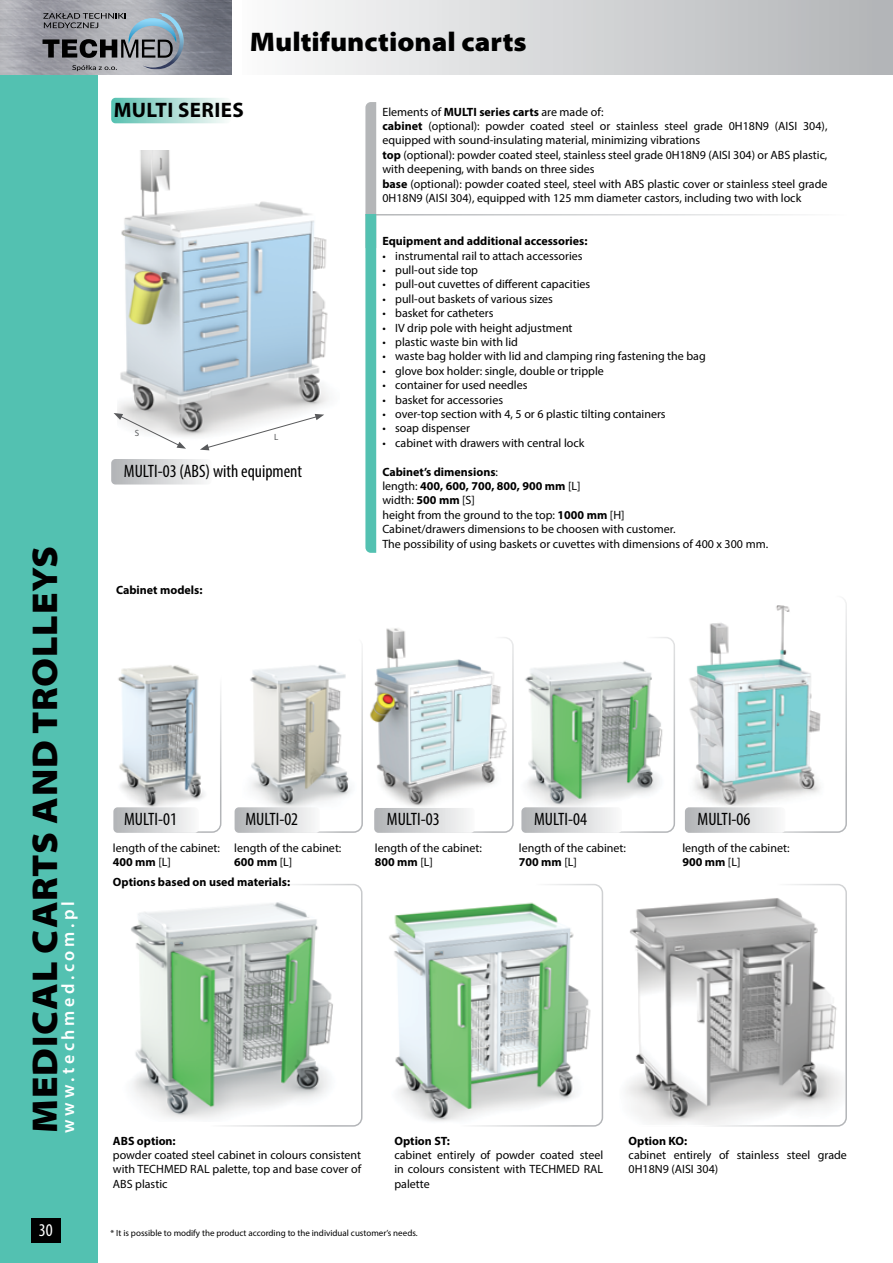
<style>
.page{position:relative;width:893px;height:1263px;background:#fff}
.page>*{position:absolute;margin:0;border:0;box-sizing:border-box;transform-origin:0 0}
.t1{font:900 semi-expanded 36px "Myriad Pro";letter-spacing:.02em;color:#000}
.t2{font:900 semi-expanded 27px "Myriad Pro";color:#000}
.t3{font:700 21px "Myriad Pro";letter-spacing:.02em;color:#000}
.t4{font:condensed 18px "Myriad Pro";color:#000}
.t5{font:600 18px "Myriad Pro";letter-spacing:.2em;color:#fff}
.t6{font:condensed 18px "Myriad Pro";color:#fff}
.t7{font:12px/14.4px "Myriad Pro";color:#000}
.t8{font:700 12px "Myriad Pro";color:#000}
.t9{font:9px "Myriad Pro";color:#000}
.t10{font:9px "Myriad Pro";color:#58595b}
.s1{font-weight:700}
</style>
<div class="page">
<div style="left:0;top:71px;width:97px;height:1192px;background:#53c1b1"></div>
<div style="left:242px;top:0;width:651px;height:74px;background:linear-gradient(to right,#fafbfb,#b1b4b6)"></div>
<img style="left:0;top:0;width:231px;height:74px">
<svg style="left:43px;top:13px;width:83px;height:15px"></svg>
<svg style="left:72px;top:65px;width:45px;height:6px"></svg>
<svg style="left:43px;top:39px;width:99px;height:19px;background:#545457"></svg>
<img style="left:142px;top:13px;width:42px;height:56px">
<img style="left:128px;top:18px;width:48px;height:26px">
<div style="left:31px;top:1218px;width:30px;height:24px;background:#000"></div>
<img style="left:118px;top:150px;width:211px;height:287px">
<svg style="left:114px;top:413px;width:72px;height:36px"></svg>
<svg style="left:200px;top:414px;width:124px;height:36px"></svg>
<svg style="left:111px;top:98px;width:115px;height:25px;background:#a7dbd2"></svg>
<img style="left:131px;top:902px;width:202px;height:217px">
<img style="left:389px;top:902px;width:214px;height:222px">
<img style="left:626px;top:898px;width:218px;height:226px">
<img style="left:525px;top:661px;width:138px;height:146px">
<img style="left:118px;top:665px;width:86px;height:142px">
<img style="left:250px;top:665px;width:101px;height:142px">
<svg style="left:365px;top:102px;width:11px;height:451px;background:#71c0b5"></svg>
<div style="left:111px;top:637px;width:110px;height:196px;border:2px solid #fff;border-radius:9px"></div>
<svg style="left:113px;top:807px;width:86px;height:26px"></svg>
<div style="left:232px;top:637px;width:131px;height:196px;border:2px solid #fff;border-radius:9px"></div>
<svg style="left:235px;top:807px;width:85px;height:26px"></svg>
<div style="left:368px;top:637px;width:146px;height:196px;border:2px solid #fff;border-radius:9px"></div>
<svg style="left:374px;top:808px;width:101px;height:25px"></svg>
<div style="left:519px;top:637px;width:156px;height:196px;border:2px solid #fff;border-radius:9px"></div>
<svg style="left:521px;top:807px;width:101px;height:26px"></svg>
<div style="left:372px;top:884px;width:231px;height:243px;border:2px solid #fff;border-radius:9px"></div>
<div style="left:613px;top:884px;width:234px;height:243px;border:2px solid #fff;border-radius:9px"></div>
<svg style="left:111px;top:459px;width:93px;height:25px;background:#d2d4d5"></svg>
<div style="left:111px;top:884px;width:251px;height:243px;border:2px solid #fff;border-radius:9px"></div>
<img style="left:689px;top:598px;width:155px;height:209px">
<div style="left:682px;top:595px;width:165px;height:238px;border:2px solid #fff;border-radius:9px"></div>
<svg style="left:685px;top:807px;width:100px;height:26px"></svg>
<img style="left:368px;top:628px;width:139px;height:180px">
<h1 class="t1" style="left:24px;top:1132px;width:588px;rotate:-90deg">MEDICAL CARTS AND TROLLEYS</h1>
<h3 class="t5" style="left:57px;top:1133px;width:233px;rotate:-90deg">www.techmed.com.pl</h3>
<h3 class="t6" style="left:39px;top:1219px;width:15px">30</h3>
<h2 class="t2" style="left:250px;top:26px;width:278px">Multifunctional carts</h2>
<h3 class="t3" style="left:114px;top:96px;width:132px">MULTI SERIES</h3>
<p class="t10" style="left:135px;top:427px;width:6px">S</p>
<p class="t10" style="left:274px;top:431px;width:6px">L</p>
<h3 class="t4" style="left:124px;top:460px;width:180px">MULTI-03 (ABS) with equipment</h3>
<p class="t8" style="left:116px;top:582px;width:88px">Cabinet models:</p>
<p class="t7" style="left:382px;top:104px;width:447px">Elements of <span class="s1">MULTI series carts</span> are made of:<br><span class="s1">cabinet</span> (optional): powder coated steel or stainless steel grade 0H18N9 (AISI 304), equipped with sound-insulating material, minimizing vibrations<br><span class="s1">top</span> (optional): powder coated steel, stainless steel grade 0H18N9 (AISI 304) or ABS plastic, with deepening, with bands on three sides<br><span class="s1">base</span> (optional): powder coated steel, steel with ABS plastic cover or stainless steel grade 0H18N9 (AISI 304), equipped with 125 mm diameter castors, including two with lock</p>
<p class="t8" style="left:382px;top:233px;width:207px">Equipment and additional accessories:</p>
<p class="t7" style="left:382px;top:248px;width:202px">• instrumental rail to attach accessories</p>
<p class="t7" style="left:382px;top:263px;width:97px">• pull-out side top</p>
<p class="t7" style="left:382px;top:277px;width:209px">• pull-out cuvettes of different capacities</p>
<p class="t7" style="left:382px;top:291px;width:172px">• pull-out baskets of various sizes</p>
<p class="t7" style="left:382px;top:306px;width:113px">• basket for catheters</p>
<p class="t7" style="left:382px;top:320px;width:192px">• IV drip pole with height adjustment</p>
<p class="t7" style="left:382px;top:335px;width:137px">• plastic waste bin with lid</p>
<p class="t7" style="left:382px;top:349px;width:325px">• waste bag holder with lid and clamping ring fastening the bag</p>
<p class="t7" style="left:382px;top:363px;width:223px">• glove box holder: single, double or tripple</p>
<p class="t7" style="left:382px;top:378px;width:147px">• container for used needles</p>
<p class="t7" style="left:382px;top:392px;width:122px">• basket for accessories</p>
<p class="t7" style="left:382px;top:407px;width:285px">• over-top section with 4, 5 or 6 plastic tilting containers</p>
<p class="t7" style="left:382px;top:421px;width:89px">• soap dispenser</p>
<p class="t7" style="left:382px;top:435px;width:203px">• cabinet with drawers with central lock</p>
<p class="t7" style="left:382px;top:464px;width:387px"><span class="s1">Cabinet’s dimensions</span>:<br>length: <span class="s1">400, 600, 700, 800, 900 mm</span> [L]<br>width: <span class="s1">500 mm</span> [S]<br>height from the ground to the top: <span class="s1">1000 mm</span> [H]<br>Cabinet/drawers dimensions to be choosen with customer.<br>The possibility of using baskets or cuvettes with dimensions of 400 x 300 mm.</p>
<h3 class="t4" style="left:124px;top:808px;width:54px">MULTI-01</h3>
<h3 class="t4" style="left:245px;top:808px;width:54px">MULTI-02</h3>
<h3 class="t4" style="left:387px;top:808px;width:54px">MULTI-03</h3>
<h3 class="t4" style="left:534px;top:808px;width:54px">MULTI-04</h3>
<p class="t7" style="left:113px;top:840px;width:109px">length of the cabinet:<br><span class="s1">400 mm</span> [L]</p>
<p class="t7" style="left:234px;top:840px;width:109px">length of the cabinet:<br><span class="s1">600 mm</span> [L]</p>
<p class="t7" style="left:375px;top:840px;width:109px">length of the cabinet:<br><span class="s1">800 mm</span> [L]</p>
<p class="t7" style="left:519px;top:840px;width:109px">length of the cabinet:<br><span class="s1">700 mm</span> [L]</p>
<p class="t8" style="left:113px;top:874px;width:179px">Options based on used materials:</p>
<h3 class="t4" style="left:698px;top:808px;width:54px">MULTI-06</h3>
<p class="t7" style="left:682px;top:840px;width:109px">length of the cabinet:<br><span class="s1">900 mm</span> [L]</p>
<p class="t8" style="left:113px;top:1133px;width:64px">ABS option:</p>
<p class="t7" style="left:113px;top:1148px;width:250px;text-align:justify">powder coated steel cabinet in colours consistent with TECHMED RAL palette, top and base cover of ABS plastic</p>
<p class="t8" style="left:394px;top:1133px;width:57px">Option ST:</p>
<p class="t7" style="left:394px;top:1148px;width:210px;text-align:justify">cabinet entirely of powder coated steel in colours consistent with TECHMED RAL palette</p>
<p class="t9" style="left:111px;top:1227px;width:309px">* It is possible to modify the product according to the individual customer’s needs.</p>
<p class="t8" style="left:629px;top:1133px;width:60px">Option KO:</p>
<p class="t7" style="left:629px;top:1148px;width:220px">cabinet entirely of stainless steel grade<br>0H18N9 (AISI 304)</p>
</div>
